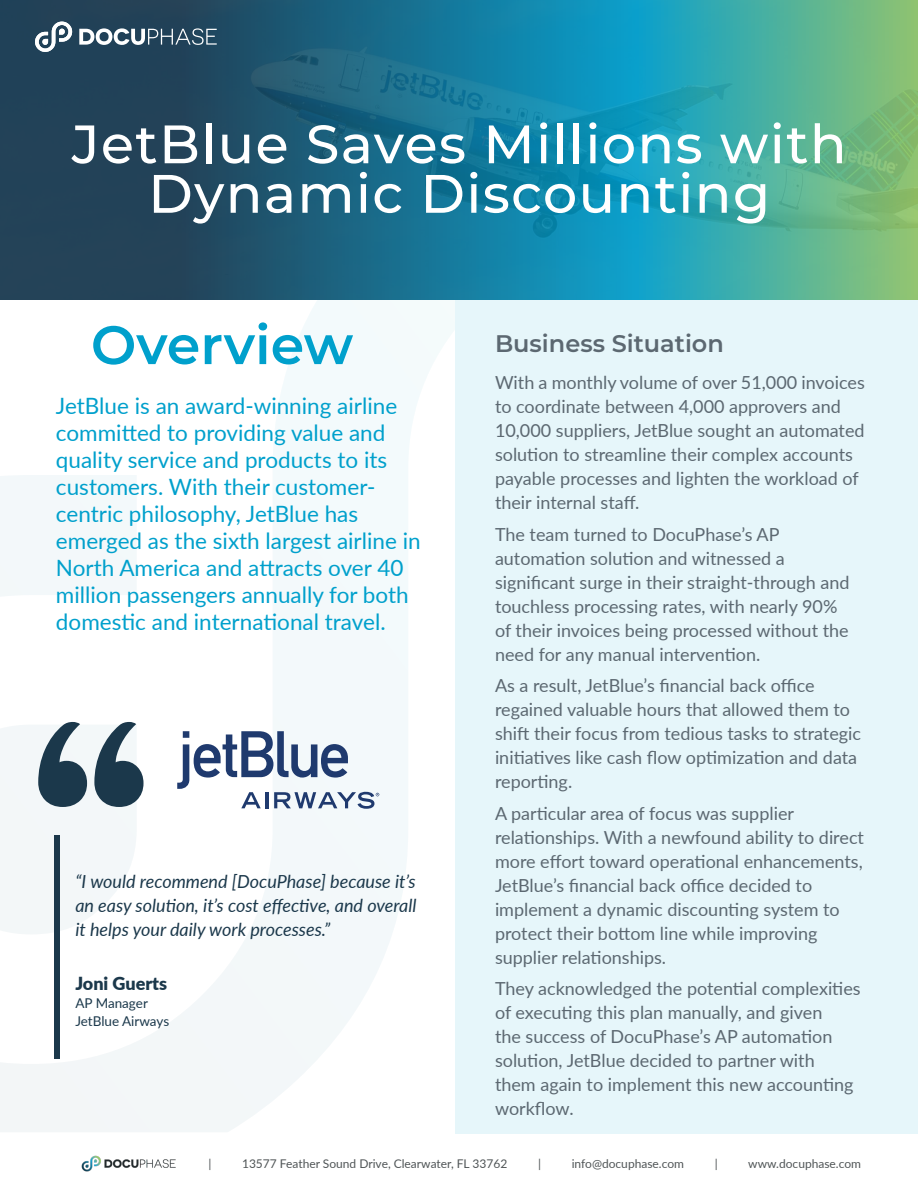
<style>
.page{position:relative;width:918px;height:1188px;background:#fff}
.page>*{position:absolute;margin:0;border:0;box-sizing:border-box;transform-origin:0 0}
.t1{font:700 270px "K2 D";color:#1b384b}
.t2{font:500 54px/49.5px "Montserrat";letter-spacing:.025em;color:#fff;text-align:center}
.t3{font:600 54px "Montserrat";color:#00a0cc}
.t4{font:600 24px "Montserrat";color:#5c6871}
.t5{font:22.5px/27px "Lato";color:#00a0cc}
.t6{font:18px/24px "Lato";color:#5c6871}
.t7{font:italic 18px/24px "Lato";color:#1b384b;text-align:justify}
.t8{font:900 18px "Lato";color:#1b384b}
.t9{font:13.5px "Lato";color:#1b384b}
.Author_Title{font:12px "Lato";color:#505557}
</style>
<div class="page">
<svg style="left:0;top:300px;width:456px;height:832px"></svg>
<div style="left:456px;top:300px;width:462px;height:834px;background:#e6f6fa"></div>
<img style="left:0;top:0;width:918px;height:300px">
<svg style="left:35px;top:22px;width:37px;height:30px"></svg>
<svg style="left:79px;top:28px;width:138px;height:17px"></svg>
<div style="left:55px;top:836px;width:5px;height:223px;background:#1b384b"></div>
<svg style="left:177px;top:731px;width:202px;height:78px"></svg>
<img style="left:81px;top:1155px;width:94px;height:17px">
<h1 class="t2" style="left:72px;top:117px;width:776px">JetBlue Saves Millions with<br>Dynamic Discounting</h1>
<h2 class="t3" style="left:91px;top:307px;width:264px">Overview</h2>
<p class="t5" style="left:56px;top:391px;width:366px">JetBlue is an award-winning airline committed to providing value and quality service and products to its customers. With their customer&shy;centric philosophy, JetBlue has emerged as the sixth largest airline in North America and attracts over 40 million passengers annually for both domestic and international travel.</p>
<p class="t1" style="left:28px;top:662px;width:127px">“</p>
<p class="t7" style="left:75px;top:869px;width:343px">“I would recommend [DocuPhase] because it’s an easy solution, it’s cost effective, and overall it helps your daily work processes.”</p>
<p class="t8" style="left:75px;top:970px;width:93px">Joni Guerts</p>
<p class="t9" style="left:75px;top:993px;width:74px">AP Manager</p>
<p class="t9" style="left:75px;top:1011px;width:95px">JetBlue Airways</p>
<h2 class="t4" style="left:495px;top:326px;width:230px">Business Situation</h2>
<p class="t6" style="left:495px;top:370px;width:371px">With a monthly volume of over 51,000 invoices to coordinate between 4,000 approvers and 10,000 suppliers, JetBlue sought an automated solution to streamline their complex accounts payable processes and lighten the workload of their internal staff.</p>
<p class="t6" style="left:495px;top:521px;width:356px">The team turned to DocuPhase’s AP automation solution and witnessed a significant surge in their straight-through and touchless processing rates, with nearly 90% of their invoices being processed without the need for any manual intervention.</p>
<p class="t6" style="left:495px;top:673px;width:368px">As a result, JetBlue’s financial back office regained valuable hours that allowed them to shift their focus from tedious tasks to strategic initiatives like cash flow optimization and data reporting.</p>
<p class="t6" style="left:495px;top:800px;width:371px">A particular area of focus was supplier relationships. With a newfound ability to direct more effort toward operational enhancements, JetBlue’s financial back office decided to implement a dynamic discounting system to protect their bottom line while improving supplier relationships.</p>
<p class="t6" style="left:495px;top:976px;width:367px">They acknowledged the potential complexities of executing this plan manually, and given<br>the success of DocuPhase’s AP automation solution, JetBlue decided to partner with<br>them again to implement this new accounting workflow.</p>
<p class="Author_Title" style="left:208px;top:1155px;width:4px">|</p>
<p class="Author_Title" style="left:242px;top:1155px;width:267px">13577 Feather Sound Drive, Clearwater, FL 33762</p>
<p class="Author_Title" style="left:538px;top:1155px;width:4px">|</p>
<p class="Author_Title" style="left:572px;top:1155px;width:114px">info@docuphase.com</p>
<p class="Author_Title" style="left:715px;top:1155px;width:4px">|</p>
<p class="Author_Title" style="left:748px;top:1155px;width:114px">www.docuphase.com</p>
</div>
